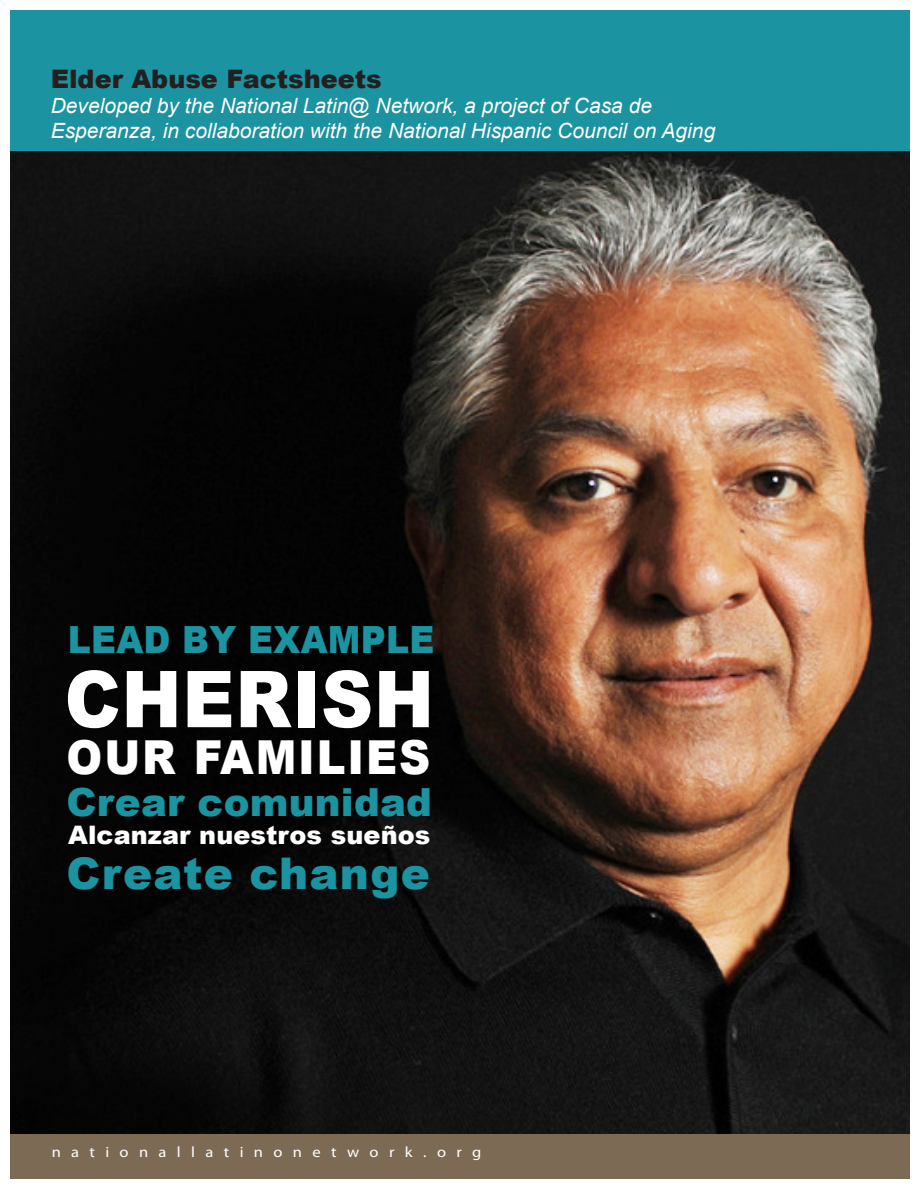
<style>
.page{position:relative;width:918px;height:1188px;background:#fff}
.page>*{position:absolute;margin:0;border:0;box-sizing:border-box;transform-origin:0 0}
.t1{font:900 78.45px "Arial";letter-spacing:.01em;color:#fff;scale:.92 1}
.t2{font:900 46.8px "Arial";letter-spacing:.045em;color:#fff;scale:.92 1}
.t3{font:900 43.65px "Arial";letter-spacing:.03em;color:#1c93a0}
.t4{font:900 38.7px "Arial";letter-spacing:.005em;color:#1c93a0}
.t5{font:900 37.5px "Arial";letter-spacing:.01em;color:#1c93a0;scale:.92 1}
.t6{font:900 25.5px "Arial";letter-spacing:.005em;color:#fff}
.t7{font:900 25.5px "Arial";color:#231f20}
.t8{font:italic 21px/25.2px "Arial";color:#fff}
.t9{font:15px "Myriad Pro";letter-spacing:.63em;color:#fff;scale:1.1 1}
</style>
<div class="page">
<div style="left:11px;top:11px;width:899px;height:141px;background:#1c93a0"></div>
<div style="left:11px;top:1134px;width:899px;height:45px;background:#7c6a55"></div>
<img style="left:11px;top:152px;width:899px;height:982px">
<p class="t7" style="left:51px;top:60px;width:332px">Elder Abuse Factsheets</p>
<p class="t8" style="left:51px;top:93px;width:666px">Developed by the National Latin@ Network, a project of Casa de<br>Esperanza, in collaboration with the National Hispanic Council on Aging</p>
<p class="t5" style="left:68px;top:613px;width:400px">LEAD BY EXAMPLE</p>
<p class="t1" style="left:64px;top:642px;width:403px">CHERISH</p>
<p class="t2" style="left:67px;top:723px;width:397px">OUR FAMILIES</p>
<p class="t4" style="left:67px;top:774px;width:367px">Crear comunidad</p>
<p class="t6" style="left:68px;top:816px;width:364px">Alcanzar nuestros sueños</p>
<p class="t3" style="left:67px;top:842px;width:365px">Create change</p>
<p class="t9" style="left:52px;top:1142px;width:392px">nationallatinonetwork.org</p>
</div>
